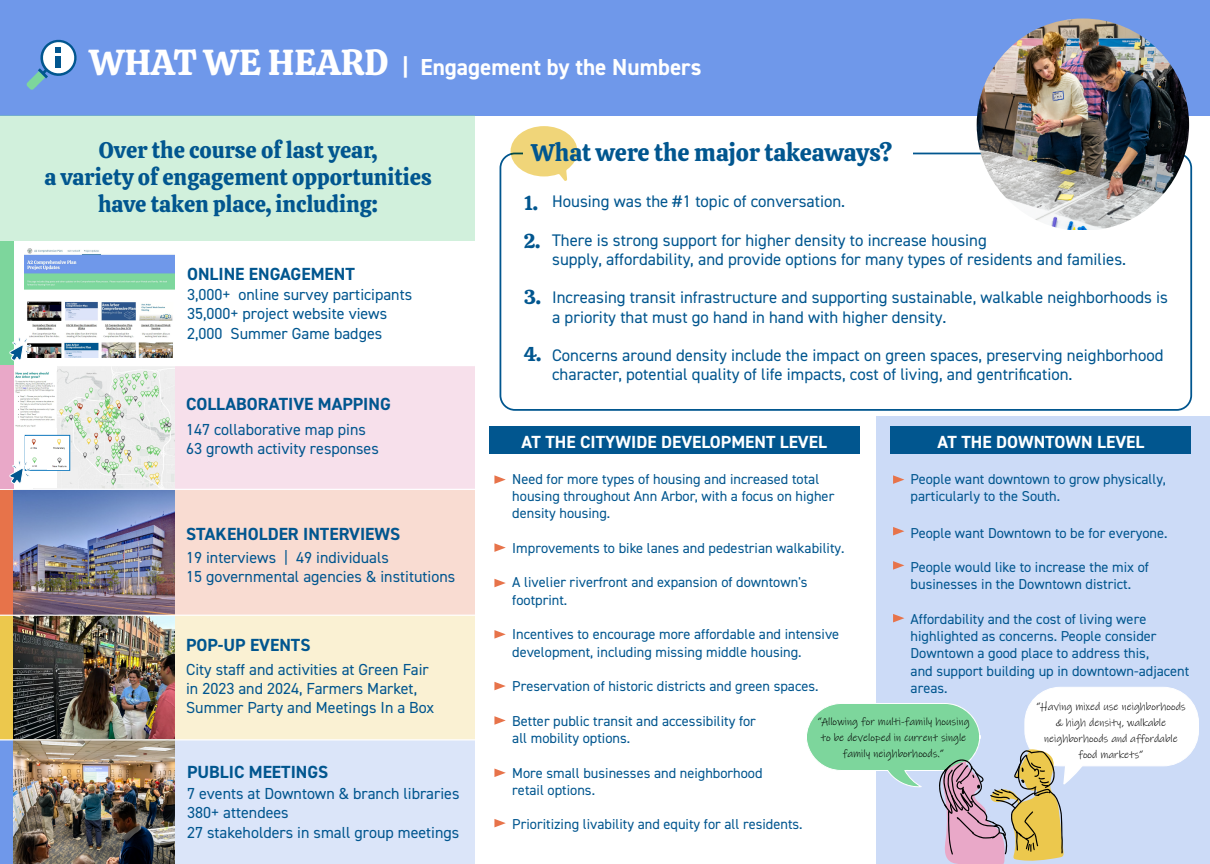
<style>
.page{position:relative;width:1210px;height:864px;background:#fff}
.page>*{position:absolute;margin:0;border:0;box-sizing:border-box;transform-origin:0 0}
.t1{font:24px "Calistoga";color:#01568f}
.t2{font:700 23.2px "DIN2014";color:#fff}
.t3{font:22.4px/26.9px "Calistoga";color:#01568f;text-align:center}
.t4{font:20px/37.1px "Calistoga";color:#01568f}
.t5{font:700 17.6px "DIN2014";color:#01568f}
.t6{font:700 17.6px "DIN2014";color:#fff}
.t7{font:16.8px/19.2px "DIN2014";color:#01568f}
.t8{font:16px/19.2px "DIN2014";color:#01568f}
.t9{font:14.4px/17.3px "DIN2014";color:#01568f}
.t10{font:10.8px/16px "Ink Free";color:#000;text-align:center}
.s1{font-family:"Calistoga";font-weight:400;font-size:36px}
</style>
<div class="page">
<div style="left:876px;top:416px;width:334px;height:448px;background:#ccdbf7"></div>
<div style="left:0;top:0;width:1210px;height:116px;background:#6f98ea"></div>
<div style="left:0;top:116px;width:475px;height:125px;background:#d1f0dc"></div>
<svg style="left:26px;top:39px;width:51px;height:51px"></svg>
<div style="left:1025px;top:687px;width:173px;height:79px;background:#fff;border-radius:35px"></div>
<div style="left:1024px;top:687px;width:174px;height:79px;border:1px solid #fff;border-radius:35px"></div>
<div style="left:489px;top:427px;width:370px;height:27px;background:#01568f"></div>
<div style="left:890px;top:427px;width:301px;height:27px;background:#01568f"></div>
<svg style="left:807px;top:703px;width:276px;height:161px"></svg>
<div style="left:106px;top:366px;width:369px;height:124px;background:#f7e0eb"></div>
<img style="left:14px;top:366px;width:160px;height:498px">
<div style="left:12px;top:365px;width:45px;height:123px;background:#fff"></div>
<img style="left:106px;top:616px;width:369px;height:123px">
<svg style="left:106px;top:740px;width:369px;height:124px;background:#c7ccda"></svg>
<svg style="left:106px;top:491px;width:369px;height:124px;background:#e1c9c7"></svg>
<div style="left:499px;top:153px;width:693px;height:258px;border:2px solid #01568f;border-radius:15px"></div>
<div style="left:523px;top:133px;width:390px;height:34px;background:#fff"></div>
<svg style="left:510px;top:126px;width:67px;height:55px"></svg>
<img style="left:976px;top:19px;width:213px;height:211px">
<svg style="left:494px;top:475px;width:12px;height:9px"></svg>
<svg style="left:494px;top:543px;width:12px;height:9px"></svg>
<svg style="left:494px;top:579px;width:12px;height:8px"></svg>
<svg style="left:494px;top:630px;width:12px;height:9px"></svg>
<svg style="left:494px;top:682px;width:12px;height:8px"></svg>
<svg style="left:494px;top:716px;width:12px;height:9px"></svg>
<svg style="left:494px;top:769px;width:12px;height:8px"></svg>
<svg style="left:494px;top:819px;width:12px;height:8px"></svg>
<svg style="left:893px;top:475px;width:11px;height:9px"></svg>
<svg style="left:893px;top:527px;width:11px;height:8px"></svg>
<svg style="left:893px;top:561px;width:11px;height:9px"></svg>
<svg style="left:893px;top:614px;width:11px;height:8px"></svg>
<div style="left:0;top:241px;width:14px;height:125px;background:#7dd69c"></div>
<div style="left:0;top:489px;width:14px;height:126px;background:#e7734a"></div>
<div style="left:0;top:615px;width:14px;height:125px;background:#ecc84d"></div>
<div style="left:0;top:740px;width:14px;height:124px;background:#6f98ea"></div>
<img style="left:24px;top:248px;width:150px;height:109px">
<hr style="left:0;top:365px;width:475px;height:1px;background:#fff">
<hr style="left:0;top:489px;width:475px;height:1px;background:#fff">
<hr style="left:0;top:615px;width:475px;height:1px;background:#fff">
<hr style="left:0;top:739px;width:475px;height:1px;background:#fff">
<img style="left:15px;top:372px;width:40px;height:55px">
<div style="left:0;top:366px;width:14px;height:123px;background:#e9a8c8"></div>
<div style="left:25px;top:435px;width:45px;height:36px;background:#fff;border:1px solid #0e77bd"></div>
<img style="left:26px;top:453px;width:11px;height:14px">
<img style="left:48px;top:453px;width:21px;height:17px">
<img style="left:26px;top:437px;width:43px;height:16px">
<svg style="left:9px;top:337px;width:22px;height:24px"></svg>
<svg style="left:9px;top:460px;width:22px;height:24px"></svg>
<h2 class="t2" style="left:89px;top:52px;width:614px"><span class="s1">WHAT WE HEARD</span> | Engagement by the Numbers</h2>
<h3 class="t3" style="left:44px;top:135px;width:389px">Over the course of last year,<br>a variety of engagement opportunities have taken place, including:</h3>
<p class="t5" style="left:187px;top:262px;width:169px">ONLINE ENGAGEMENT</p>
<p class="t8" style="left:187px;top:285px;width:227px">3,000+ online survey participants<br>35,000+ project website views<br>2,000 Summer Game badges</p>
<p class="t5" style="left:186px;top:392px;width:206px">COLLABORATIVE MAPPING</p>
<p class="t8" style="left:186px;top:419px;width:194px">147 collaborative map pins<br>63 growth activity responses</p>
<p class="t5" style="left:186px;top:522px;width:216px">STAKEHOLDER INTERVIEWS</p>
<p class="t8" style="left:186px;top:548px;width:271px">19 interviews | 49 individuals<br>15 governmental agencies &amp; institutions</p>
<p class="t5" style="left:186px;top:633px;width:126px">POP-UP EVENTS</p>
<p class="t8" style="left:186px;top:660px;width:249px">City staff and activities at Green Fair in 2023 and 2024, Farmers Market,<br>Summer Party and Meetings In a Box</p>
<p class="t5" style="left:187px;top:760px;width:143px">PUBLIC MEETINGS</p>
<p class="t8" style="left:187px;top:784px;width:274px">7 events at Downtown &amp; branch libraries<br>380+ attendees<br>27 stakeholders in small group meetings</p>
<h1 class="t1" style="left:531px;top:130px;width:363px">What were the major takeaways?</h1>
<h3 class="t4" style="left:524px;top:183px;width:18px">1.<br>2.</h3>
<h3 class="t4" style="left:524px;top:277px;width:19px">3.</h3>
<h3 class="t4" style="left:524px;top:334px;width:19px">4.</h3>
<p class="t7" style="left:552px;top:192px;width:294px">Housing was the #1 topic of conversation.</p>
<p class="t7" style="left:552px;top:230px;width:575px">There is strong support for higher density to increase housing<br>supply, affordability, and provide options for many types of residents and families.</p>
<p class="t7" style="left:552px;top:288px;width:617px">Increasing transit infrastructure and supporting sustainable, walkable neighborhoods is a priority that must go hand in hand with higher density.</p>
<p class="t7" style="left:552px;top:345px;width:613px">Concerns around density include the impact on green spaces, preserving neighborhood character, potential quality of life impacts, cost of living, and gentrification.</p>
<p class="t6" style="left:521px;top:430px;width:307px">AT THE CITYWIDE DEVELOPMENT LEVEL</p>
<p class="t6" style="left:937px;top:430px;width:208px">AT THE DOWNTOWN LEVEL</p>
<p class="t9" style="left:512px;top:470px;width:323px">Need for more types of housing and increased total housing throughout Ann Arbor, with a focus on higher density housing.</p>
<p class="t9" style="left:512px;top:539px;width:334px">Improvements to bike lanes and pedestrian walkability.</p>
<p class="t9" style="left:512px;top:574px;width:297px">A livelier riverfront and expansion of downtown's footprint.</p>
<p class="t9" style="left:512px;top:625px;width:328px">Incentives to encourage more affordable and intensive development, including missing middle housing.</p>
<p class="t9" style="left:512px;top:677px;width:308px">Preservation of historic districts and green spaces.</p>
<p class="t9" style="left:512px;top:712px;width:245px">Better public transit and accessibility for all mobility options.</p>
<p class="t9" style="left:512px;top:764px;width:252px">More small businesses and neighborhood retail options.</p>
<p class="t9" style="left:512px;top:815px;width:292px">Prioritizing livability and equity for all residents.</p>
<p class="t9" style="left:910px;top:470px;width:257px">People want downtown to grow physically, particularly to the South.</p>
<p class="t9" style="left:910px;top:524px;width:258px">People want Downtown to be for everyone.</p>
<p class="t9" style="left:910px;top:558px;width:240px">People would like to increase the mix of businesses in the Downtown district.</p>
<p class="t9" style="left:910px;top:610px;width:280px">Affordability and the cost of living were highlighted as concerns. People consider Downtown a good place to address this,<br>and support building up in downtown-adjacent areas.</p>
<p class="t10" style="left:1036px;top:699px;width:151px">“Having mixed use neighborhoods &amp; high density, walkable neighborhoods and affordable food markets”</p>
<p class="t10" style="left:817px;top:714px;width:154px">“Allowing for multi-family housing to be developed in current single family neighborhoods.”</p>
</div>
